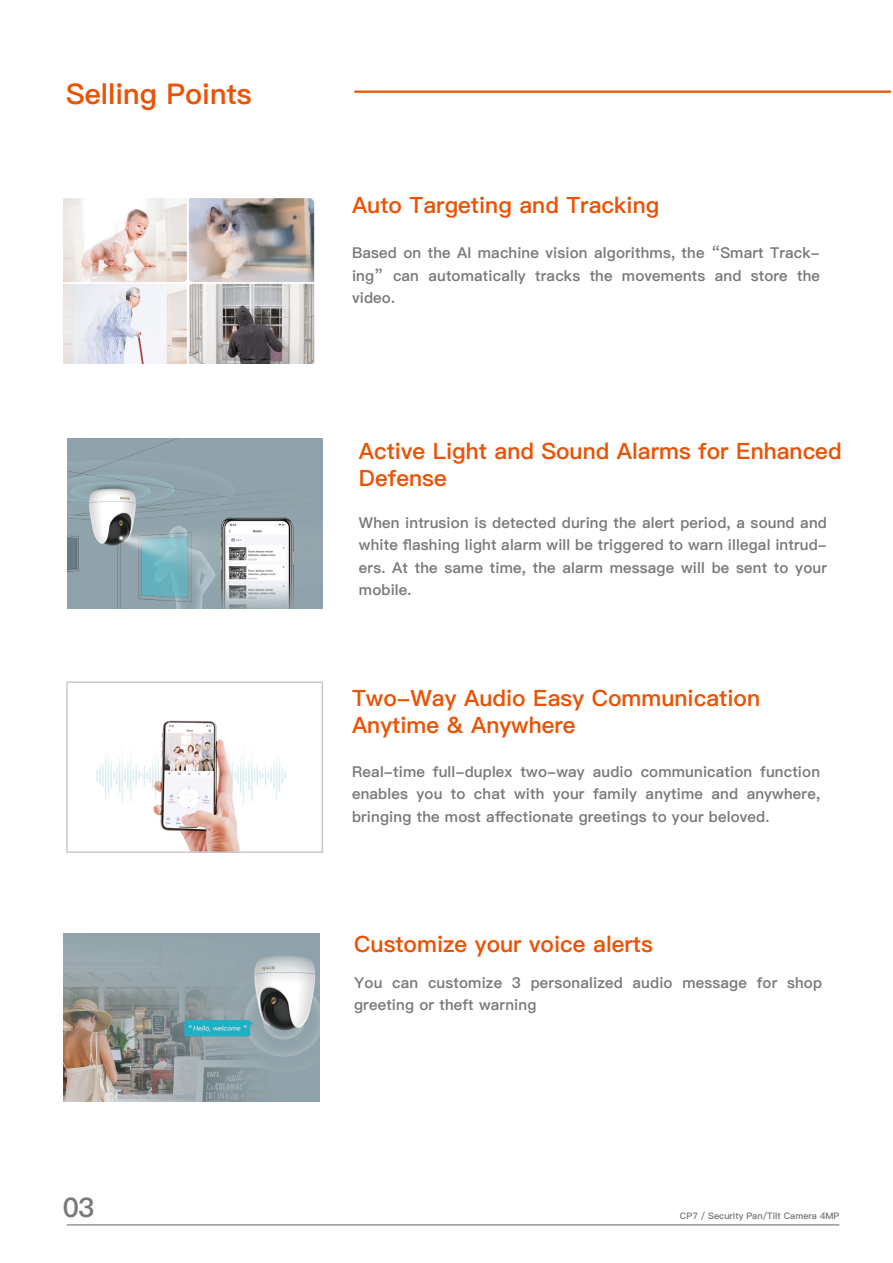
<style>
.page{position:relative;width:893px;height:1263px;background:#fff}
.page>*{position:absolute;margin:0;border:0;box-sizing:border-box;transform-origin:0 0}
.t1{font:28.5px "Ping Fang SC Heavy";color:#ea5305}
.t2{font:27px "Ping Fang SC Heavy";color:#7a7979}
.t3{font:22.5px/27px "Ping Fang SC Heavy";color:#ea5305}
.t4{font:15px/22.5px "Ping Fang SC Heavy";letter-spacing:.01em;color:#7a7979;text-align:justify}
.t5{font:9px "Ping Fang SC Heavy";color:#7a7979}
</style>
<div class="page">
<hr style="left:67px;top:1224px;width:772px;height:1px;background:#646363">
<hr style="left:354px;top:91px;width:537px;height:2px;background:#ea5504">
<img style="left:64px;top:198px;width:251px;height:166px">
<img style="left:67px;top:439px;width:255px;height:170px">
<img style="left:64px;top:933px;width:255px;height:168px">
<img style="left:96px;top:720px;width:190px;height:130px">
<div style="left:66px;top:681px;width:257px;height:172px;border:2px solid #cacacb"></div>
<h1 class="t1" style="left:66px;top:77px;width:187px">Selling Points</h1>
<h2 class="t2" style="left:63px;top:1191px;width:33px">03</h2>
<h3 class="t3" style="left:352px;top:192px;width:309px">Auto Targeting and Tracking</h3>
<p class="t4" style="left:352px;top:242px;width:470px">Based on the AI machine vision algorithms, the “Smart Track&shy;ing” can automatically tracks the movements and store the video.</p>
<h3 class="t3" style="left:359px;top:438px;width:484px">Active Light and Sound Alarms for Enhanced<br>Defense</h3>
<p class="t4" style="left:359px;top:511px;width:470px">When intrusion is detected during the alert period, a sound and white flashing light alarm will be triggered to warn illegal intrud&shy;ers. At the same time, the alarm message will be sent to your mobile.</p>
<h3 class="t3" style="left:352px;top:685px;width:410px">Two-Way Audio Easy Communication<br>Anytime &amp; Anywhere</h3>
<p class="t4" style="left:352px;top:760px;width:470px">Real-time full-duplex two-way audio communication function enables you to chat with your family anytime and anywhere, bringing the most affectionate greetings to your beloved.</p>
<h3 class="t3" style="left:354px;top:931px;width:300px">Customize your voice alerts</h3>
<p class="t4" style="left:354px;top:971px;width:469px">You can customize 3 personalized audio message for shop greeting or theft warning</p>
<p class="t5" style="left:680px;top:1211px;width:161px">CP7 / Security Pan/Tilt Camera 4MP</p>
</div>
